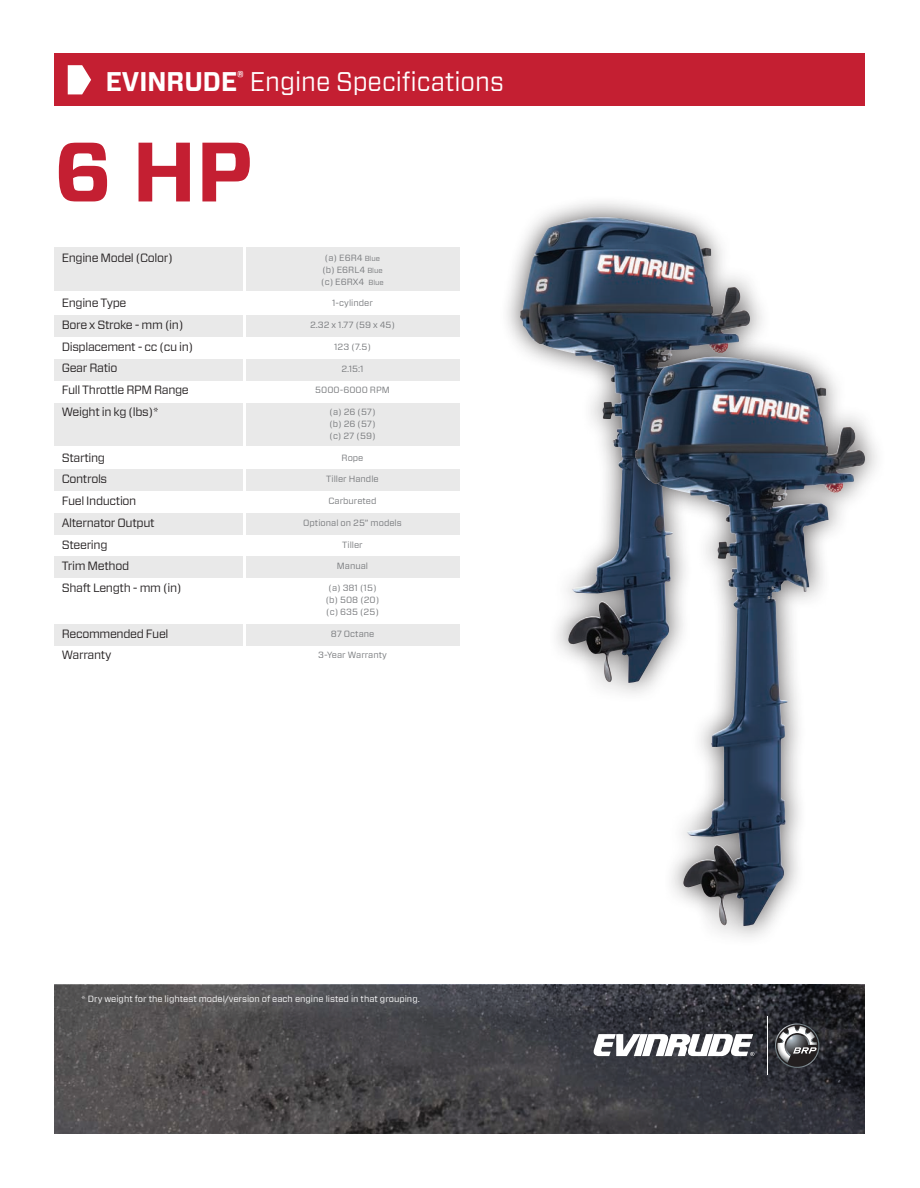
<style>
.page{position:relative;width:920px;height:1188px;background:#fff}
.page>*{position:absolute;margin:0;border:0;box-sizing:border-box;transform-origin:0 0}
.t1{font:700 84px "Forza";color:#c41f32}
.t2{font:27px "Forza";color:#fff;scale:.93 1}
.t3{font:12px "Forza";letter-spacing:-.03em;color:#231f20}
.t4{font:9px/12px "Forza";color:#76787b;text-align:center}
.t5{font:9px "Forza";color:#fff}
.s1{font-weight:700}
.s2{font-size:7.35px}
</style>
<div class="page">
<div style="left:53px;top:983px;width:811px;height:151px;background:#231f20;opacity:.1"></div>
<svg style="left:771px;top:1021px;width:51px;height:50px"></svg>
<svg style="left:593px;top:1034px;width:161px;height:22px"></svg>
<hr style="left:766px;top:1016px;width:1px;height:59px;background:#fff">
<div style="left:54px;top:53px;width:810px;height:53px;background:#c41f32"></div>
<svg style="left:68px;top:65px;width:23px;height:29px"></svg>
<div style="left:54px;top:247px;width:188px;height:43px;background:#e9e9e9"></div>
<div style="left:54px;top:315px;width:188px;height:21px;background:#e9e9e9"></div>
<div style="left:54px;top:469px;width:188px;height:22px;background:#e9e9e9"></div>
<div style="left:54px;top:359px;width:188px;height:21px;background:#e9e9e9"></div>
<div style="left:54px;top:513px;width:188px;height:22px;background:#e9e9e9"></div>
<div style="left:54px;top:403px;width:188px;height:43px;background:#e9e9e9"></div>
<div style="left:54px;top:556px;width:188px;height:22px;background:#e9e9e9"></div>
<div style="left:54px;top:624px;width:188px;height:21px;background:#e9e9e9"></div>
<div style="left:245px;top:247px;width:214px;height:43px;background:#e9e9e9"></div>
<div style="left:245px;top:315px;width:214px;height:21px;background:#e9e9e9"></div>
<div style="left:245px;top:469px;width:214px;height:22px;background:#e9e9e9"></div>
<div style="left:245px;top:359px;width:214px;height:21px;background:#e9e9e9"></div>
<div style="left:245px;top:513px;width:214px;height:22px;background:#e9e9e9"></div>
<div style="left:245px;top:403px;width:214px;height:43px;background:#e9e9e9"></div>
<div style="left:245px;top:556px;width:214px;height:22px;background:#e9e9e9"></div>
<div style="left:245px;top:624px;width:214px;height:21px;background:#e9e9e9"></div>
<div style="left:498px;top:194px;width:273px;height:510px;background:#231f20;opacity:.75"></div>
<img style="left:519px;top:217px;width:103px;height:251px">
<div style="left:613px;top:334px;width:273px;height:613px;background:#231f20;opacity:.75"></div>
<img style="left:635px;top:357px;width:102px;height:245px">
<p class="t2" style="left:106px;top:63px;width:429px"><span class="s1">EVINRUDE</span><sup>®</sup> Engine Specifications</p>
<p class="t1" style="left:54px;top:116px;width:199px">6 HP</p>
<p class="t3" style="left:62px;top:249px;width:112px">Engine Model (Color)</p>
<p class="t3" style="left:62px;top:295px;width:66px">Engine Type</p>
<p class="t3" style="left:62px;top:317px;width:123px">Bore x Stroke - mm (in)</p>
<p class="t3" style="left:62px;top:338px;width:133px">Displacement - cc (cu in)</p>
<p class="t3" style="left:62px;top:360px;width:57px">Gear Ratio</p>
<p class="t3" style="left:62px;top:382px;width:128px">Full Throttle RPM Range</p>
<p class="t3" style="left:62px;top:404px;width:99px">Weight in kg (lbs)*</p>
<p class="t3" style="left:62px;top:449px;width:45px">Starting</p>
<p class="t3" style="left:62px;top:471px;width:47px">Controls</p>
<p class="t3" style="left:62px;top:493px;width:76px">Fuel Induction</p>
<p class="t3" style="left:62px;top:514px;width:94px">Alternator Output</p>
<p class="t3" style="left:62px;top:536px;width:47px">Steering</p>
<p class="t3" style="left:62px;top:558px;width:69px">Trim Method</p>
<p class="t3" style="left:62px;top:580px;width:121px">Shaft Length - mm (in)</p>
<p class="t3" style="left:62px;top:625px;width:108px">Recommended Fuel</p>
<p class="t3" style="left:62px;top:647px;width:51px">Warranty</p>
<p class="t4" style="left:321px;top:251px;width:64px">(a) E6R4 <span class="s2">Blue </span>(b) E6RL4 <span class="s2">Blue </span>(c) E6RX4 <span class="s2">Blue</span></p>
<p class="t4" style="left:332px;top:297px;width:42px">1-cylinder</p>
<p class="t4" style="left:310px;top:319px;width:86px">2.32 x 1.77 (59 x 45)</p>
<p class="t4" style="left:334px;top:341px;width:38px">123 (7.5)</p>
<p class="t4" style="left:341px;top:362px;width:24px">2.15:1</p>
<p class="t4" style="left:315px;top:384px;width:76px">5000-6000 RPM</p>
<p class="t4" style="left:329px;top:406px;width:48px;text-align:justify">(a) 26 (57) (b) 26 (57) (c) 27 (59)</p>
<p class="t4" style="left:341px;top:451px;width:23px">Rope</p>
<p class="t4" style="left:326px;top:473px;width:54px">Tiller Handle</p>
<p class="t4" style="left:328px;top:495px;width:50px">Carbureted</p>
<p class="t4" style="left:303px;top:517px;width:100px">Optional on 25” models</p>
<p class="t4" style="left:342px;top:538px;width:22px">Tiller</p>
<p class="t4" style="left:337px;top:560px;width:33px">Manual</p>
<p class="t4" style="left:326px;top:582px;width:55px">(a) 381 (15) (b) 508 (20) (c) 635 (25)</p>
<p class="t4" style="left:330px;top:627px;width:45px">87 Octane</p>
<p class="t4" style="left:318px;top:649px;width:70px">3-Year Warranty</p>
<p class="t5" style="left:81px;top:992px;width:340px">* Dry weight for the lightest model/version of each engine listed in that grouping.</p>
</div>
